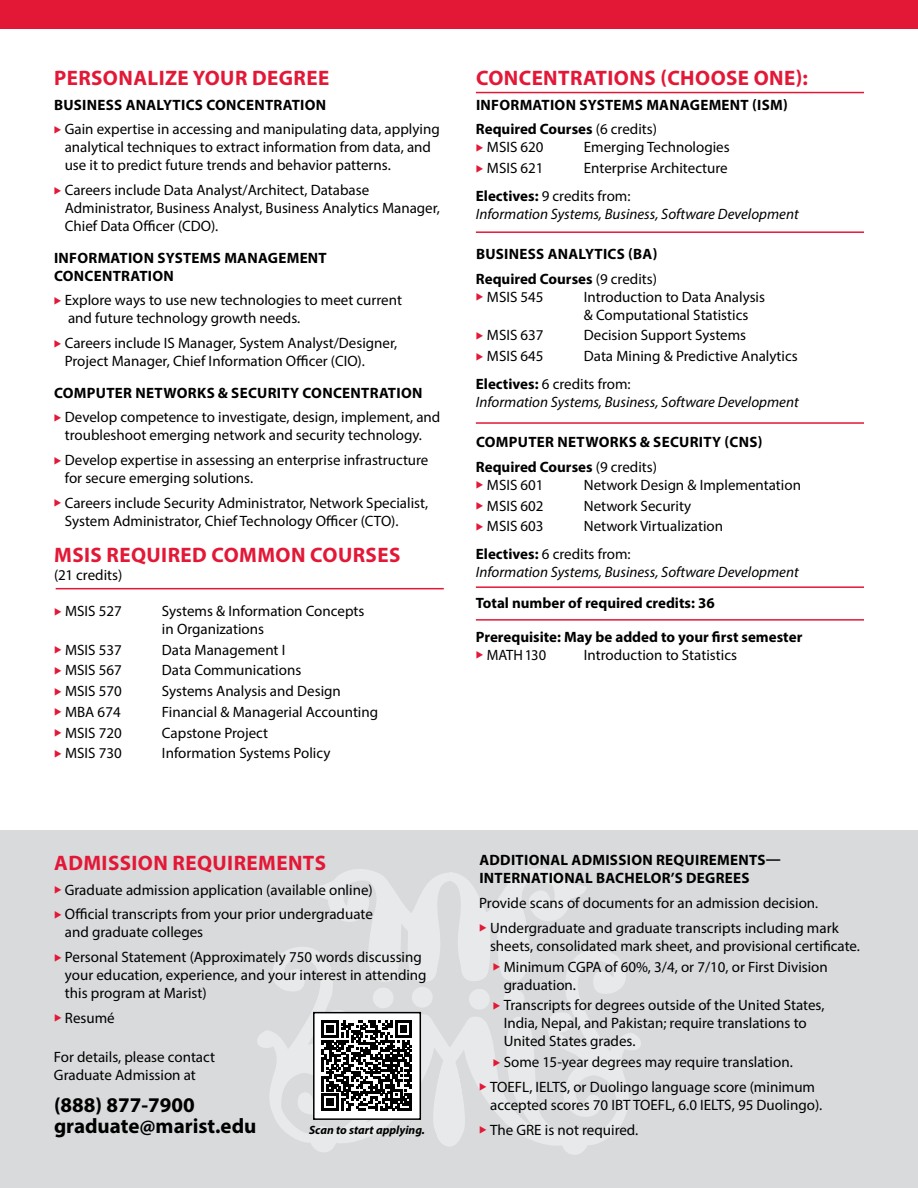
<style>
.page{position:relative;width:918px;height:1188px;background:#fff}
.page>*{position:absolute;margin:0;border:0;box-sizing:border-box;transform-origin:0 0}
.t1{font:700 21px "Myriad Pro";letter-spacing:.02em;color:#e31837}
.t2{font:700 21px/21px "Myriad Pro";color:#000}
.t3{font:15px/18px "Myriad Pro";color:#000}
.t4{font:700 15px/24.8px "Myriad Pro";letter-spacing:.02em;color:#000}
.t5{font:italic 15px "Myriad Pro";color:#000}
.t6{font:700 15px "Myriad Pro";color:#000}
.t7{font:italic 700 12px "Myriad Pro";color:#000}
.s1{color:#e31837}
.s2{font-weight:400}
.s3{font-weight:700}
.s4{font-size:14.25px}
</style>
<div class="page">
<div style="left:0;top:830px;width:918px;height:358px;background:#d8dadb"></div>
<svg style="left:257px;top:868px;width:384px;height:287px"></svg>
<div style="left:0;top:0;width:918px;height:28px;background:#e31837"></div>
<div style="left:314px;top:1013px;width:106px;height:106px;background:#fff"></div>
<svg style="left:322px;top:1020px;width:90px;height:91px"></svg>
<div style="left:313px;top:1012px;width:108px;height:108px;border:2px solid #000"></div>
<hr style="left:476px;top:231px;width:388px;height:2px;background:#e31837">
<hr style="left:476px;top:92px;width:388px;height:1px;background:#e31837">
<hr style="left:56px;top:588px;width:388px;height:1px;background:#e31837">
<hr style="left:476px;top:422px;width:388px;height:2px;background:#e31837">
<hr style="left:476px;top:619px;width:388px;height:2px;background:#e31837">
<hr style="left:476px;top:586px;width:388px;height:2px;background:#e31837">
<h1 class="t1" style="left:54px;top:64px;width:277px">PERSONALIZE YOUR DEGREE</h1>
<p class="t4" style="left:54px;top:92px;width:274px">BUSINESS ANALYTICS CONCENTRATION</p>
<p class="t3" style="left:65px;top:120px;width:377px;text-indent:-11px"><span class="s1">◆</span> Gain expertise in accessing and manipulating data, applying analytical techniques to extract information from data, and use it to predict future trends and behavior patterns.</p>
<p class="t3" style="left:65px;top:181px;width:377px;text-indent:-11px"><span class="s1">◆</span> Careers include Data Analyst/Architect, Database<br>Administrator, Business Analyst, Business Analytics Manager,<br>Chief Data Officer (CDO).</p>
<p class="t4" style="left:54px;top:248px;width:274px;line-height:18px">INFORMATION SYSTEMS MANAGEMENT<br>CONCENTRATION</p>
<p class="t3" style="left:68px;top:291px;width:335px;text-indent:-14px"><span class="s1">◆</span> Explore ways to use new technologies to meet current and future technology growth needs.</p>
<p class="t3" style="left:65px;top:334px;width:334px;text-indent:-11px"><span class="s1">◆</span> Careers include IS Manager, System Analyst/Designer,<br>Project Manager, Chief Information Officer (CIO).</p>
<p class="t4" style="left:54px;top:380px;width:370px">COMPUTER NETWORKS &amp; SECURITY CONCENTRATION</p>
<p class="t3" style="left:54px;top:408px;width:388px;text-align:center"><span class="s1">◆</span> Develop competence to investigate, design, implement, and troubleshoot emerging network and security technology.</p>
<p class="t3" style="left:65px;top:451px;width:365px;text-indent:-11px"><span class="s1">◆</span> Develop expertise in assessing an enterprise infrastructure for secure emerging solutions.</p>
<p class="t3" style="left:65px;top:494px;width:365px;text-indent:-11px"><span class="s1">◆</span> Careers include Security Administrator, Network Specialist,<br>System Administrator, Chief Technology Officer (CTO).</p>
<h1 class="t1" style="left:54px;top:541px;width:348px">MSIS REQUIRED COMMON COURSES</h1>
<p class="t3" style="left:54px;top:566px;width:70px">(21 credits)</p>
<p class="t3" style="left:54px;top:602px;width:69px"><span class="s1">◆</span> MSIS 527</p>
<p class="t3" style="left:162px;top:602px;width:204px">Systems &amp; Information Concepts in Organizations</p>
<p class="t3" style="left:54px;top:640px;width:69px"><span class="s1">◆</span> MSIS 537</p>
<p class="t3" style="left:162px;top:640px;width:125px">Data Management I</p>
<p class="t3" style="left:54px;top:661px;width:69px"><span class="s1">◆</span> MSIS 567</p>
<p class="t3" style="left:162px;top:661px;width:141px">Data Communications</p>
<p class="t3" style="left:54px;top:682px;width:69px"><span class="s1">◆</span> MSIS 570</p>
<p class="t3" style="left:162px;top:682px;width:180px">Systems Analysis and Design</p>
<p class="t3" style="left:54px;top:703px;width:68px"><span class="s1">◆</span> MBA 674</p>
<p class="t3" style="left:162px;top:703px;width:218px">Financial &amp; Managerial Accounting</p>
<p class="t3" style="left:54px;top:723px;width:69px"><span class="s1">◆</span> MSIS 720</p>
<p class="t3" style="left:162px;top:723px;width:108px">Capstone Project</p>
<p class="t3" style="left:54px;top:744px;width:69px"><span class="s1">◆</span> MSIS 730</p>
<p class="t3" style="left:162px;top:744px;width:170px">Information Systems Policy</p>
<h1 class="t1" style="left:476px;top:64px;width:333px">CONCENTRATIONS (CHOOSE ONE):</h1>
<p class="t4" style="left:476px;top:92px;width:313px">INFORMATION SYSTEMS MANAGEMENT (ISM)<br>Required Courses <span class="s2">(6 credits)</span></p>
<p class="t3" style="left:476px;top:138px;width:69px"><span class="s1">◆</span> MSIS 620</p>
<p class="t3" style="left:584px;top:138px;width:147px">Emerging Technologies</p>
<p class="t3" style="left:476px;top:159px;width:69px"><span class="s1">◆</span> MSIS 621</p>
<p class="t3" style="left:476px;top:154px;width:253px;line-height:27.5px;text-indent:108px">Enterprise Architecture<br><span class="s3">Electives:</span> 9 credits from:</p>
<p class="t5" style="left:476px;top:204px;width:324px">Information Systems, Business, Software Development</p>
<p class="t4" style="left:476px;top:241px;width:183px">BUSINESS ANALYTICS (BA)<br>Required Courses <span class="s2">(9 credits)</span></p>
<p class="t3" style="left:476px;top:288px;width:69px"><span class="s1">◆</span> MSIS 545</p>
<p class="t3" style="left:584px;top:288px;width:183px">Introduction to Data Analysis &amp; Computational Statistics</p>
<p class="t3" style="left:476px;top:326px;width:69px"><span class="s1">◆</span> MSIS 637</p>
<p class="t3" style="left:584px;top:326px;width:164px">Decision Support Systems</p>
<p class="t3" style="left:476px;top:347px;width:69px"><span class="s1">◆</span> MSIS 645</p>
<p class="t3" style="left:476px;top:342px;width:323px;line-height:27.5px;text-indent:108px">Data Mining &amp; Predictive Analytics<br><span class="s3">Electives:</span> 6 credits from:</p>
<p class="t5" style="left:476px;top:392px;width:324px">Information Systems, Business, Software Development</p>
<p class="t4" style="left:476px;top:429px;width:288px">COMPUTER NETWORKS &amp; SECURITY (CNS)<br>Required Courses <span class="s2">(9 credits)</span></p>
<p class="t3" style="left:476px;top:476px;width:69px"><span class="s1">◆</span> MSIS 601</p>
<p class="t3" style="left:584px;top:476px;width:219px">Network Design &amp; Implementation</p>
<p class="t3" style="left:476px;top:496px;width:69px"><span class="s1">◆</span> MSIS 602</p>
<p class="t3" style="left:584px;top:496px;width:109px">Network Security</p>
<p class="t3" style="left:476px;top:517px;width:69px"><span class="s1">◆</span> MSIS 603</p>
<p class="t3" style="left:476px;top:512px;width:249px;line-height:27.5px;text-indent:108px">Network Virtualization<br><span class="s3">Electives:</span> 6 credits from:</p>
<p class="t5" style="left:476px;top:562px;width:324px">Information Systems, Business, Software Development</p>
<p class="t6" style="left:476px;top:593px;width:240px">Total number of required credits: 36</p>
<p class="t6" style="left:476px;top:627px;width:328px">Prerequisite: May be added to your first semester</p>
<p class="t3" style="left:476px;top:646px;width:72px"><span class="s1">◆</span> MATH 130</p>
<p class="t3" style="left:584px;top:646px;width:155px">Introduction to Statistics</p>
<h1 class="t1" style="left:54px;top:849px;width:273px">ADMISSION REQUIREMENTS</h1>
<p class="t3" style="left:54px;top:880px;width:320px"><span class="s1">◆</span> Graduate admission application (available online)</p>
<p class="t3" style="left:65px;top:905px;width:309px;text-indent:-11px"><span class="s1">◆</span> Official transcripts from your prior undergraduate and graduate colleges</p>
<p class="t3" style="left:65px;top:948px;width:363px;text-indent:-11px"><span class="s1">◆</span> Personal Statement (Approximately 750 words discussing your education, experience, and your interest in attending this program at Marist)</p>
<p class="t3" style="left:54px;top:1009px;width:62px"><span class="s1">◆</span> Resumé</p>
<p class="t3" style="left:54px;top:1048px;width:163px">For details, please contact<br>Graduate Admission at</p>
<h1 class="t2" style="left:54px;top:1094px;width:204px">(888) 877-7900 graduate@marist.edu</h1>
<p class="t7" style="left:309px;top:1122px;width:117px">Scan to start applying.</p>
<p class="t4" style="left:479px;top:851px;width:303px;line-height:18px">ADDITIONAL ADMISSION REQUIREMENTS—<br>INTERNATIONAL BACHELOR’S DEGREES</p>
<p class="t3" style="left:479px;top:894px;width:340px">Provide scans of documents for an admission decision<span class="s4">.</span></p>
<p class="t3" style="left:490px;top:919px;width:372px;text-indent:-11px"><span class="s1">◆</span> Undergraduate and graduate transcripts including mark sheets, consolidated mark sheet, and provisional certificate.</p>
<p class="t3" style="left:504px;top:957px;width:326px;text-indent:-11px"><span class="s1">◆</span> Minimum CGPA of 60%, 3/4, or 7/10, or First Division graduation.</p>
<p class="t3" style="left:504px;top:996px;width:322px;text-indent:-11px"><span class="s1">◆</span> Transcripts for degrees outside of the United States,<br>India, Nepal, and Pakistan; require translations to<br>United States grades.</p>
<p class="t3" style="left:493px;top:1053px;width:302px"><span class="s1">◆</span> Some 15-year degrees may require translation.</p>
<p class="t3" style="left:490px;top:1077px;width:334px;text-indent:-11px"><span class="s1">◆</span> TOEFL, IELTS, or Duolingo language score (minimum accepted scores 70 IBT TOEFL, 6.0 IELTS, 95 Duolingo).</p>
<p class="t3" style="left:479px;top:1120px;width:161px"><span class="s1">◆</span> The GRE is not required.</p>
</div>
